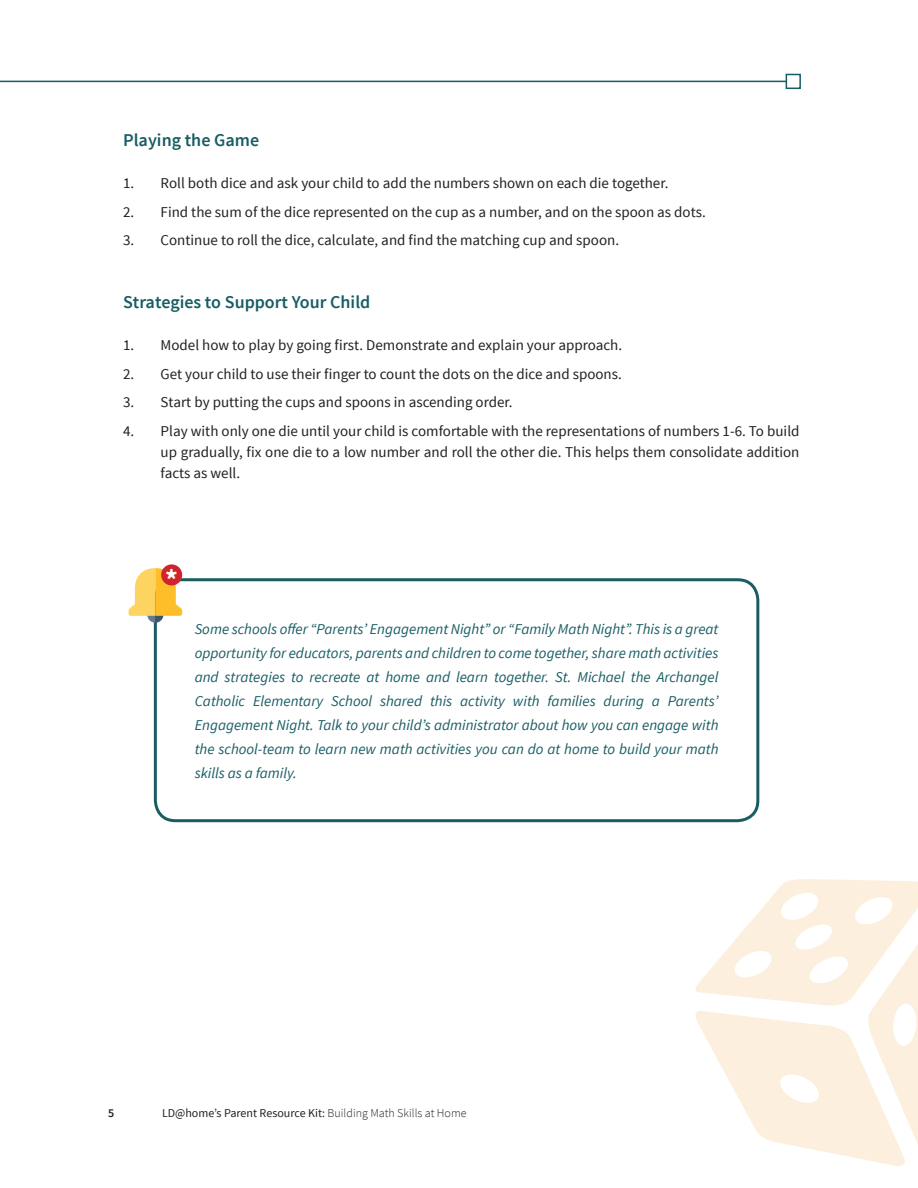
<style>
.page{position:relative;width:918px;height:1188px;background:#fff}
.page>*{position:absolute;margin:0;border:0;box-sizing:border-box;transform-origin:0 0}
.t1{font:700 27.9px "Source Sans Pro";color:#fff}
.t2{font:600 18px "Source Sans Pro";color:#185d64}
.t3{font:15px/21px "Source Sans Pro";color:#231f20;text-align:justify}
.t4{font:italic 15px/24px "Source Sans Pro";color:#185d64;text-align:justify}
.t5{font:12px "Source Sans Pro";color:#231f20}
.t6{font:600 12px "Source Sans Pro";color:#231f20}
.s1{font-weight:300}
</style>
<div class="page">
<hr style="left:0;top:81px;width:793px;height:1px;background:#185d64">
<div style="left:786px;top:74px;width:15px;height:15px;background:#fff;border:2px solid #185d64"></div>
<div style="left:154px;top:578px;width:605px;height:244px;border:3px solid #185d64;border-radius:20px"></div>
<svg style="left:128px;top:568px;width:54px;height:55px"></svg>
<div style="left:161px;top:564px;width:21px;height:21px;background:#d1232a;border-radius:50%"></div>
<svg style="left:695px;top:879px;width:223px;height:287px"></svg>
<h4 class="t2" style="left:123px;top:129px;width:138px">Playing the Game</h4>
<p class="t3" style="left:123px;top:173px;width:547px">1. Roll both dice and ask your child to add the numbers shown on each die together.</p>
<p class="t3" style="left:123px;top:202px;width:584px">2. Find the sum of the dice represented on the cup as a number, and on the spoon as dots.</p>
<p class="t3" style="left:123px;top:230px;width:497px">3. Continue to roll the dice, calculate, and find the matching cup and spoon.</p>
<h4 class="t2" style="left:123px;top:291px;width:249px">Strategies to Support Your Child</h4>
<p class="t3" style="left:123px;top:335px;width:501px">1. Model how to play by going first. Demonstrate and explain your approach.</p>
<p class="t3" style="left:123px;top:364px;width:500px">2. Get your child to use their finger to count the dots on the dice and spoons.</p>
<p class="t3" style="left:123px;top:392px;width:391px">3. Start by putting the cups and spoons in ascending order.</p>
<p class="t3" style="left:161px;top:421px;width:640px;text-indent:-38px">4. Play with only one die until your child is comfortable with the representations of numbers 1-6. To build up gradually, fix one die to a low number and roll the other die. This helps them consolidate addition facts as well.</p>
<h1 class="t1" style="left:165px;top:562px;width:14px">*</h1>
<p class="t4" style="left:195px;top:617px;width:525px">Some schools offer “Parents’ Engagement Night” or “Family Math Night”. This is a great opportunity for educators, parents and children to come together, share math activities and strategies to recreate at home and learn together. St. Michael the Archangel Catholic Elementary School shared this activity with families during a Parents’ Engagement Night. Talk to your child’s administrator about how you can engage with the school-team to learn new math activities you can do at home to build your math skills as a family.</p>
<p class="t6" style="left:108px;top:1106px;width:8px">5</p>
<p class="t5" style="left:162px;top:1106px;width:306px">LD@home’s Parent Resource Kit: <span class="s1">Building Math Skills at Home</span></p>
</div>
